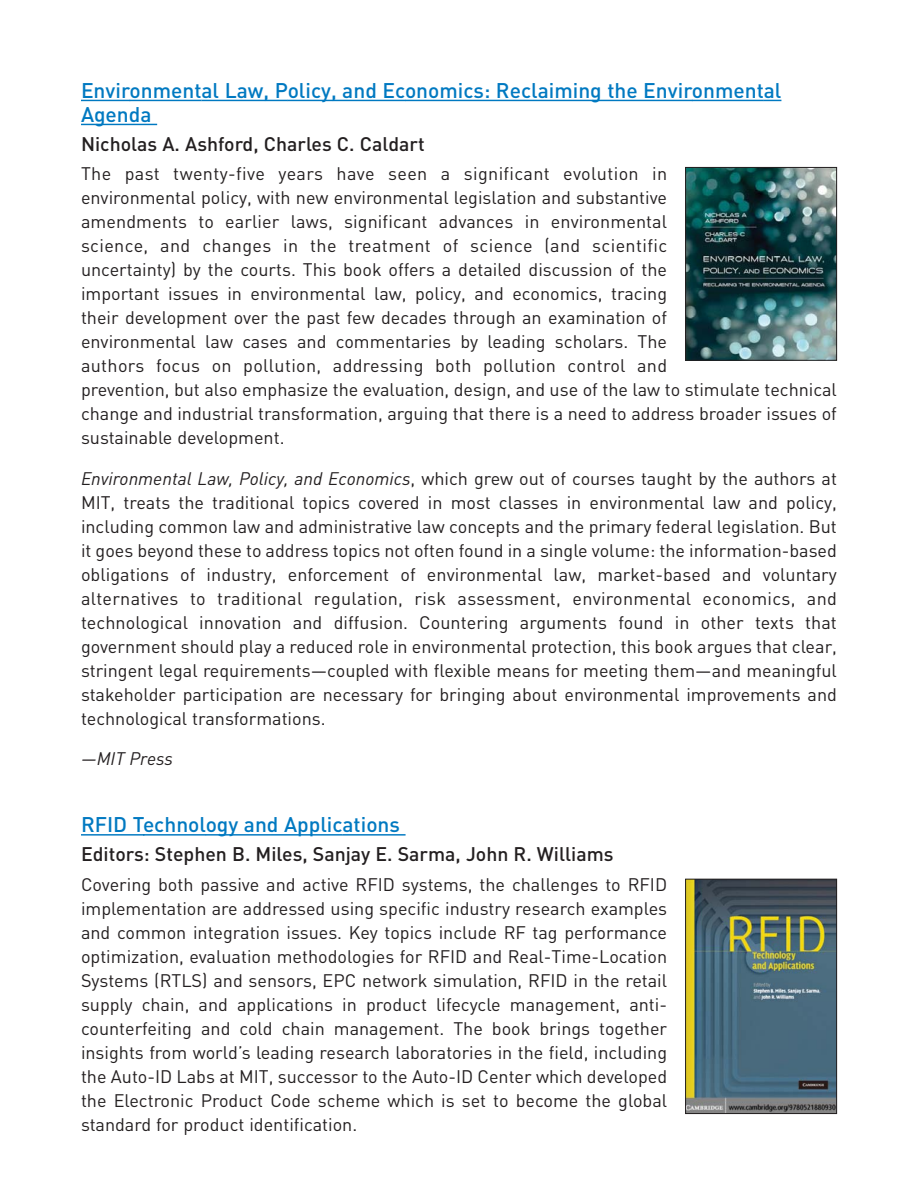
<style>
.page{position:relative;width:918px;height:1188px;background:#fff}
.page>*{position:absolute;margin:0;border:0;box-sizing:border-box;transform-origin:0 0}
.t1{font:500 21px/24px "DIN";color:#0079c1}
.t2{font:500 19.5px "DIN";color:#231f20}
.t3{font:18px/24px "DIN";color:#231f20;text-align:justify}
.t4{font:italic 18px "DIN";color:#231f20}
.s1{font-style:italic}
</style>
<div class="page">
<hr style="left:81px;top:100px;width:49px;height:1px;background:#0079c1">
<hr style="left:130px;top:100px;width:72px;height:1px;background:#0079c1">
<hr style="left:201px;top:100px;width:87px;height:1px;background:#0079c1">
<hr style="left:288px;top:100px;width:117px;height:1px;background:#0079c1">
<hr style="left:405px;top:100px;width:288px;height:1px;background:#0079c1">
<hr style="left:692px;top:100px;width:72px;height:1px;background:#0079c1">
<svg style="left:764px;top:100px;width:17px;height:1px"></svg>
<hr style="left:81px;top:124px;width:76px;height:1px;background:#0079c1">
<hr style="left:81px;top:834px;width:63px;height:2px;background:#0079c1">
<hr style="left:143px;top:834px;width:63px;height:2px;background:#0079c1">
<hr style="left:206px;top:834px;width:137px;height:2px;background:#0079c1">
<hr style="left:343px;top:834px;width:63px;height:2px;background:#0079c1">
<img style="left:687px;top:169px;width:148px;height:190px">
<div style="left:685px;top:167px;width:152px;height:194px;border:1px solid #231f20"></div>
<img style="left:687px;top:881px;width:148px;height:231px">
<div style="left:685px;top:879px;width:152px;height:235px;border:1px solid #231f20"></div>
<p class="t1" style="left:81px;top:80px;width:702px">Environmental Law, Policy, and Economics: Reclaiming the Environmental<br>Agenda</p>
<p class="t2" style="left:81px;top:137px;width:345px">Nicholas A. Ashford, Charles C. Caldart</p>
<p class="t3" style="left:81px;top:164px;width:757px;text-align:left">The past twenty-five years have seen a significant evolution in<br>environmental policy, with new environmental legislation and substantive<br>amendments to earlier laws, significant advances in environmental<br>science, and changes in the treatment of science (and scientific<br>uncertainty) by the courts. This book offers a detailed discussion of the<br>important issues in environmental law, policy, and economics, tracing<br>their development over the past few decades through an examination of<br>environmental law cases and commentaries by leading scholars. The<br>authors focus on pollution, addressing both pollution control and<br>prevention, but also emphasize the evaluation, design, and use of the law to stimulate technical change and industrial transformation, arguing that there is a need to address broader issues of sustainable development.</p>
<p class="t3" style="left:81px;top:468px;width:758px"><span class="s1">Environmental Law, Policy, and Economics</span>, which grew out of courses taught by the authors at MIT, treats the traditional topics covered in most classes in environmental law and policy, including common law and administrative law concepts and the primary federal legislation. But it goes beyond these to address topics not often found in a single volume: the information-based obligations of industry, enforcement of environmental law, market-based and voluntary alternatives to traditional regulation, risk assessment, environmental economics, and technological innovation and diffusion. Countering arguments found in other texts that government should play a reduced role in environmental protection, this book argues that clear, stringent legal requirements—coupled with flexible means for meeting them—and meaningful stakeholder participation are necessary for bringing about environmental improvements and technological transformations.</p>
<p class="t4" style="left:81px;top:752px;width:94px">—MIT Press</p>
<p class="t1" style="left:81px;top:815px;width:321px">RFID Technology and Applications</p>
<p class="t2" style="left:81px;top:847px;width:534px">Editors: Stephen B. Miles, Sanjay E. Sarma, John R. Williams</p>
<p class="t3" style="left:81px;top:874px;width:588px">Covering both passive and active RFID systems, the challenges to RFID implementation are addressed using specific industry research examples and common integration issues. Key topics include RF tag performance optimization, evaluation methodologies for RFID and Real-Time-Location Systems (RTLS) and sensors, EPC network simulation, RFID in the retail supply chain, and applications in product lifecycle management, anti&shy;counterfeiting and cold chain management. The book brings together insights from world’s leading research laboratories in the field, including the Auto-ID Labs at MIT, successor to the Auto-ID Center which developed the Electronic Product Code scheme which is set to become the global standard for product identification.</p>
</div>
